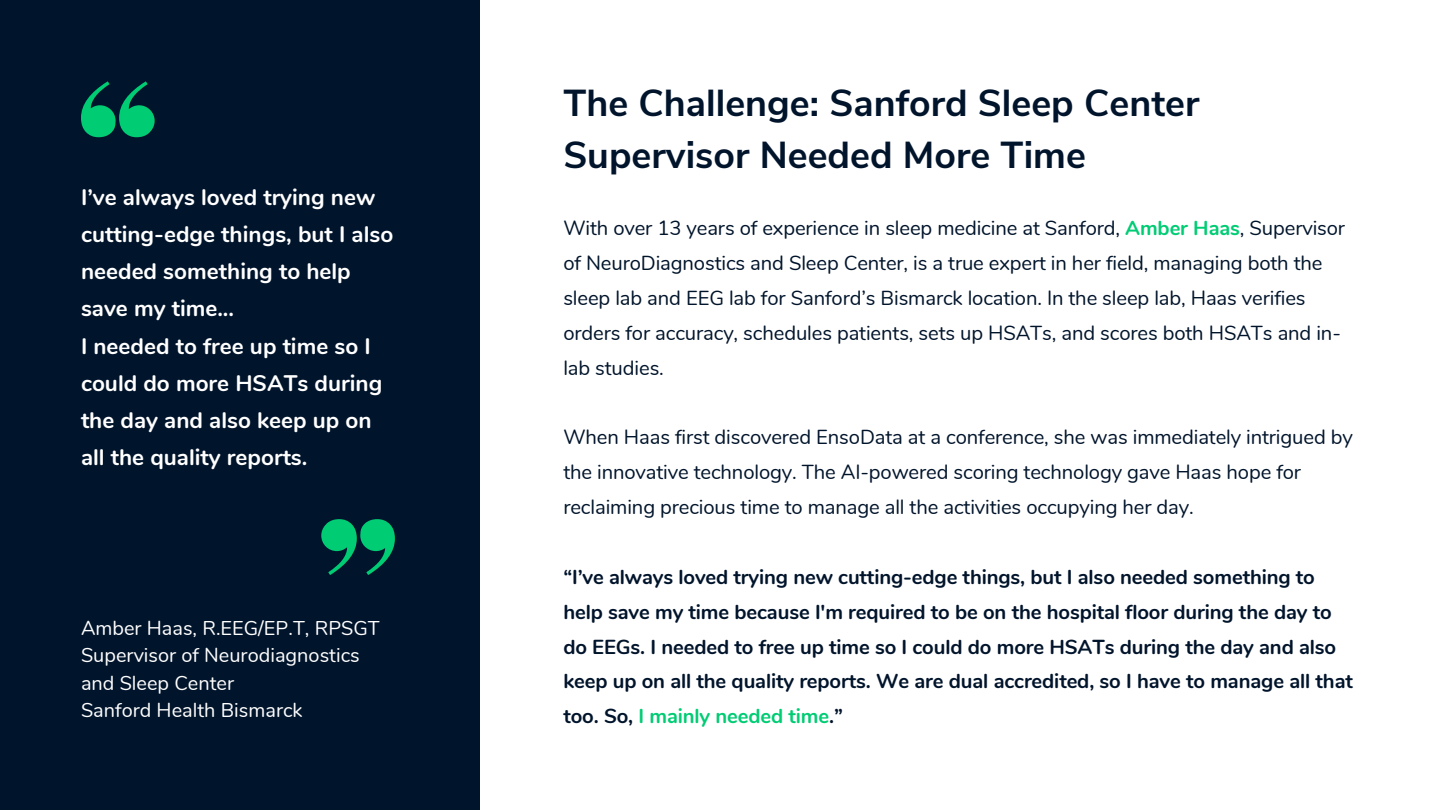
<style>
.page{position:relative;width:1440px;height:810px;background:#fff}
.page>*{position:absolute;margin:0;border:0;box-sizing:border-box;transform-origin:0 0}
.t1{font:700 37.5px/52.3px "Nunito Sans";color:#00142b}
.t2{font:700 22.5px/37.1px "Nunito";color:#fff}
.t3{font:20.25px/34.9px "Nunito";letter-spacing:-.005em;color:#00142b}
.t4{font:700 20.25px/34.9px "Nunito";letter-spacing:-.005em;color:#00142b}
.t5{font:19.95px/27.5px "Nunito";color:#fff}
.s1{font-weight:700;color:#00cc74}
.s2{color:#00cc74}
</style>
<div class="page">
<div style="left:0;top:0;width:480px;height:810px;background:#00142b"></div>
<svg style="left:81px;top:81px;width:74px;height:56px"></svg>
<svg style="left:321px;top:519px;width:74px;height:56px"></svg>
<p class="t2" style="left:81px;top:179px;width:314px">I’ve always loved trying new cutting-edge things, but I also needed something to help save my time...</p>
<p class="t2" style="left:81px;top:328px;width:303px">I needed to free up time so I could do more HSATs during the day and also keep up on all the quality reports.</p>
<p class="t5" style="left:81px;top:615px;width:300px">Amber Haas, R.EEG/EP.T, RPSGT</p>
<p class="t5" style="left:81px;top:642px;width:280px">Supervisor of Neurodiagnostics and Sleep Center</p>
<p class="t5" style="left:81px;top:697px;width:223px">Sanford Health Bismarck</p>
<p class="t1" style="left:563px;top:77px;width:638px">The Challenge: Sanford Sleep Center<br>Supervisor Needed More Time</p>
<p class="t3" style="left:563px;top:211px;width:783px">With over 13 years of experience in sleep medicine at Sanford, <span class="s1">Amber Haas</span>, Supervisor of NeuroDiagnostics and Sleep Center, is a true expert in her field, managing both the sleep lab and EEG lab for Sanford’s Bismarck location. In the sleep lab, Haas verifies orders for accuracy, schedules patients, sets up HSATs, and scores both HSATs and in&shy;lab studies.</p>
<p class="t3" style="left:563px;top:420px;width:791px">When Haas first discovered EnsoData at a conference, she was immediately intrigued by the innovative technology. The AI-powered scoring technology gave Haas hope for reclaiming precious time to manage all the activities occupying her day.</p>
<p class="t4" style="left:563px;top:560px;width:791px">“I’ve always loved trying new cutting-edge things, but I also needed something to help save my time because I'm required to be on the hospital floor during the day to do EEGs. I needed to free up time so I could do more HSATs during the day and also keep up on all the quality reports. We are dual accredited, so I have to manage all that too. So, <span class="s2">I mainly needed time</span>.”</p>
</div>
